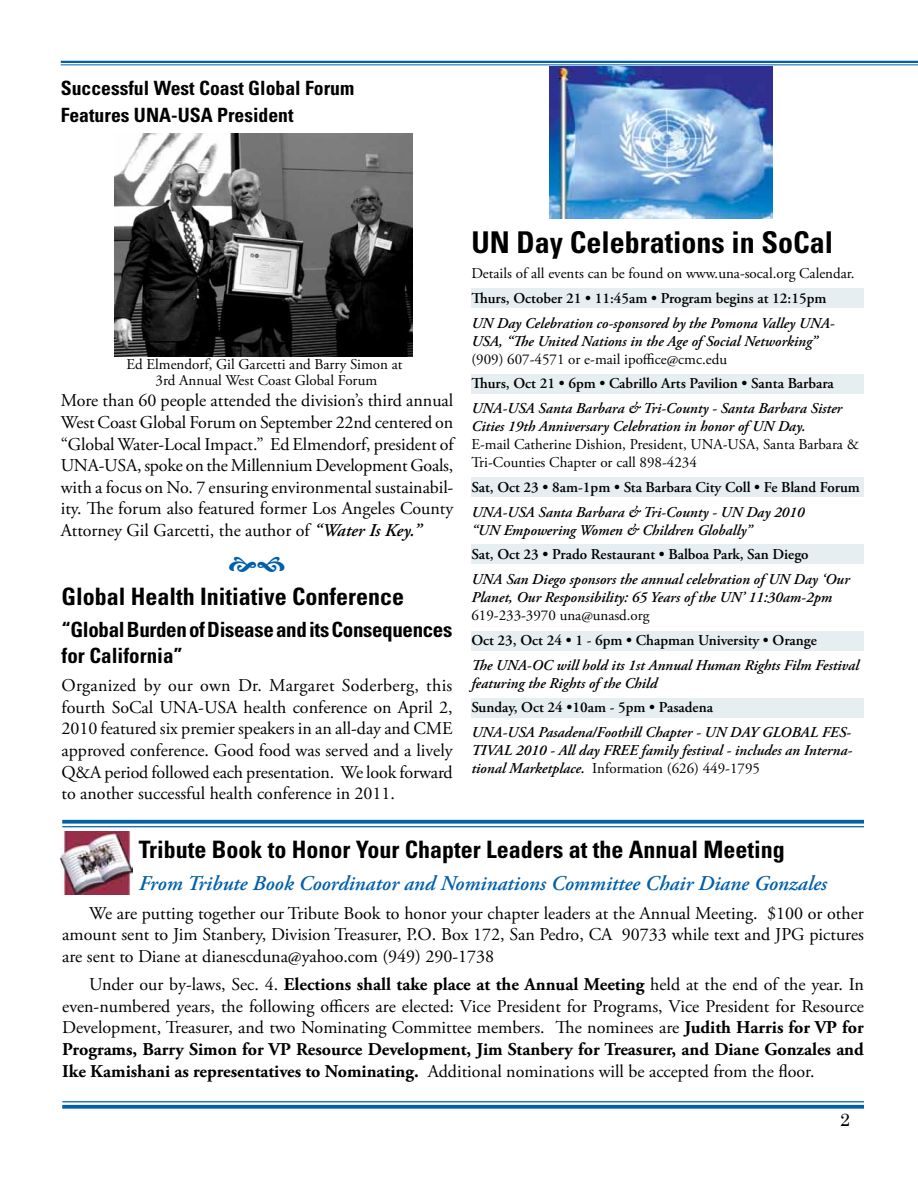
<style>
.page{position:relative;width:918px;height:1188px;background:#fff}
.page>*{position:absolute;margin:0;border:0;box-sizing:border-box;transform-origin:0 0}
.t1{font:700 condensed 30px "Univers";color:#000}
.t2{font:700 condensed 24px "Univers";color:#000}
.t3{font:italic 600 21px "Adobe Garamond Pro";color:#0060a9}
.t4{font:700 condensed 21px/25.5px "Univers";letter-spacing:-.015em;color:#000}
.t5{font:700 condensed 19.65px/26.4px "Univers";color:#000}
.t6{font:18px/21.6px "Adobe Garamond Pro";color:#000;text-align:justify}
.t7{font:18px "Century Schoolbook";color:#000}
.t8{font:italic 600 15px/18px "Adobe Garamond Pro";color:#000}
.t9{font:15px/15.8px "Adobe Garamond Pro";color:#000;text-align:center}
.t10{font:600 15px "Adobe Garamond Pro";color:#000}
.s1{font-weight:600;font-style:italic}
.s2{font-weight:400;font-style:normal}
.s3{font-weight:700}
</style>
<div class="page">
<hr style="left:61px;top:61px;width:857px;height:2px;background:#0060a9">
<hr style="left:61px;top:64px;width:857px;height:1px;background:#0060a9">
<div style="left:471px;top:288px;width:393px;height:20px;background:#e6eef1"></div>
<div style="left:471px;top:374px;width:393px;height:19px;background:#e6eef1"></div>
<div style="left:471px;top:478px;width:393px;height:19px;background:#e6eef1"></div>
<div style="left:471px;top:544px;width:393px;height:20px;background:#e6eef1"></div>
<div style="left:471px;top:631px;width:393px;height:19px;background:#e6eef1"></div>
<div style="left:471px;top:698px;width:393px;height:20px;background:#e6eef1"></div>
<img style="left:61px;top:831px;width:71px;height:64px">
<img style="left:549px;top:66px;width:223px;height:153px">
<img style="left:115px;top:133px;width:297px;height:223px">
<svg style="left:62px;top:820px;width:802px;height:4px;background:#1970b1"></svg>
<hr style="left:62px;top:826px;width:802px;height:1px;background:#0060a9">
<svg style="left:62px;top:1105px;width:802px;height:4px;background:#166db0"></svg>
<hr style="left:62px;top:1101px;width:802px;height:1px;background:#0060a9">
<p class="t5" style="left:61px;top:75px;width:295px">Successful West Coast Global Forum<br>Features UNA-USA President</p>
<p class="t9" style="left:127px;top:357px;width:277px">Ed Elmendorf, Gil Garcetti and Barry Simon at<br>3rd Annual West Coast Global Forum</p>
<p class="t6" style="left:61px;top:391px;width:394px">More than 60 people attended the division’s third annual West Coast Global Forum on September 22nd centered on “Global Water-Local Impact.” Ed Elmendorf, president of UNA-USA, spoke on the Millennium Development Goals, with a focus on No. 7 ensuring environmental sustainabil&shy;ity. The forum also featured former Los Angeles County Attorney Gil Garcetti, the author of <span class="s1">“Water Is Key.”</span></p>
<h2 class="t2" style="left:62px;top:582px;width:344px">Global Health Initiative Conference</h2>
<p class="t4" style="left:62px;top:617px;width:392px">“Global Burden of Disease and its Consequences for California”</p>
<p class="t6" style="left:61px;top:675px;width:393px">Organized by our own Dr. Margaret Soderberg, this fourth SoCal UNA-USA health conference on April 2, 2010 featured six premier speakers in an all-day and CME approved conference. Good food was served and a lively Q&amp;A period followed each presentation. We look forward to another successful health conference in 2011.</p>
<h1 class="t1" style="left:471px;top:224px;width:363px">UN Day Celebrations in SoCal</h1>
<p class="t9" style="left:471px;top:266px;width:385px">Details of all events can be found on www.una-socal.org Calendar.</p>
<p class="t10" style="left:471px;top:289px;width:357px">Thurs, October 21 • 11:45am • Program begins at 12:15pm</p>
<p class="t8" style="left:471px;top:314px;width:365px">UN Day Celebration co-sponsored by the Pomona Valley UNA-<br>USA, “The United Nations in the Age of Social Networking”</p>
<p class="t9" style="left:471px;top:351px;width:257px">(909) 607-4571 or e-mail ipoffice@cmc.edu</p>
<p class="t10" style="left:471px;top:375px;width:364px">Thurs, Oct 21 • 6pm • Cabrillo Arts Pavilion • Santa Barbara</p>
<p class="t8" style="left:471px;top:400px;width:372px">UNA-USA Santa Barbara &amp; Tri-County - Santa Barbara Sister<br>Cities 19th Anniversary Celebration in honor of UN Day.</p>
<p class="t9" style="left:471px;top:436px;width:389px;line-height:18px;text-align:left">E-mail Catherine Dishion, President, UNA-USA, Santa Barbara &amp;<br>Tri-Counties Chapter or call 898-4234</p>
<p class="t10" style="left:471px;top:478px;width:390px">Sat, Oct 23 • 8am-1pm • Sta Barbara City Coll • Fe Bland Forum</p>
<p class="t8" style="left:471px;top:503px;width:335px">UNA-USA Santa Barbara &amp; Tri-County - UN Day 2010 “UN Empowering Women &amp; Children Globally”</p>
<p class="t10" style="left:471px;top:546px;width:339px">Sat, Oct 23 • Prado Restaurant • Balboa Park, San Diego</p>
<p class="t8" style="left:471px;top:571px;width:380px">UNA San Diego sponsors the annual celebration of UN Day ‘Our<br>Planet, Our Responsibility: 65 Years of the UN’ 11:30am-2pm</p>
<p class="t9" style="left:471px;top:608px;width:180px">619-233-3970 una@unasd.org</p>
<p class="t10" style="left:471px;top:631px;width:347px">Oct 23, Oct 24 • 1 - 6pm • Chapman University • Orange</p>
<p class="t8" style="left:471px;top:656px;width:389px">The UNA-OC will hold its 1st Annual Human Rights Film Festival featuring the Rights of the Child</p>
<p class="t10" style="left:471px;top:699px;width:243px">Sunday, Oct 24 •10am - 5pm • Pasadena</p>
<p class="t8" style="left:471px;top:724px;width:382px;text-align:justify">UNA-USA Pasadena/Foothill Chapter - UN DAY GLOBAL FES-TIVAL 2010 - All day FREE family festival - includes an Interna&shy;tional Marketplace. <span class="s2">Information (626) 449-1795</span></p>
<h2 class="t2" style="left:139px;top:835px;width:647px">Tribute Book to Honor Your Chapter Leaders at the Annual Meeting</h2>
<p class="t3" style="left:139px;top:872px;width:690px">From Tribute Book Coordinator and Nominations Committee Chair Diane Gonzales</p>
<p class="t6" style="left:62px;top:903px;width:803px;text-indent:27px">We are putting together our Tribute Book to honor your chapter leaders at the Annual Meeting. $100 or other amount sent to Jim Stanbery, Division Treasurer, P.O. Box 172, San Pedro, CA 90733 while text and JPG pictures are sent to Diane at dianescduna@yahoo.com (949) 290-1738</p>
<p class="t6" style="left:62px;top:974px;width:803px;text-indent:27px">Under our by-laws, Sec. 4. <span class="s3">Elections shall take place at the Annual Meeting</span> held at the end of the year. In even-numbered years, the following officers are elected: Vice President for Programs, Vice President for Resource Development, Treasurer, and two Nominating Committee members. The nominees are <span class="s3">Judith Harris for VP for Programs, Barry Simon for VP Resource Development, Jim Stanbery for Treasurer, and Diane Gonzales and Ike Kamishani as representatives to Nominating.</span> Additional nominations will be accepted from the floor.</p>
<p class="t7" style="left:840px;top:1109px;width:12px">2</p>
</div>
